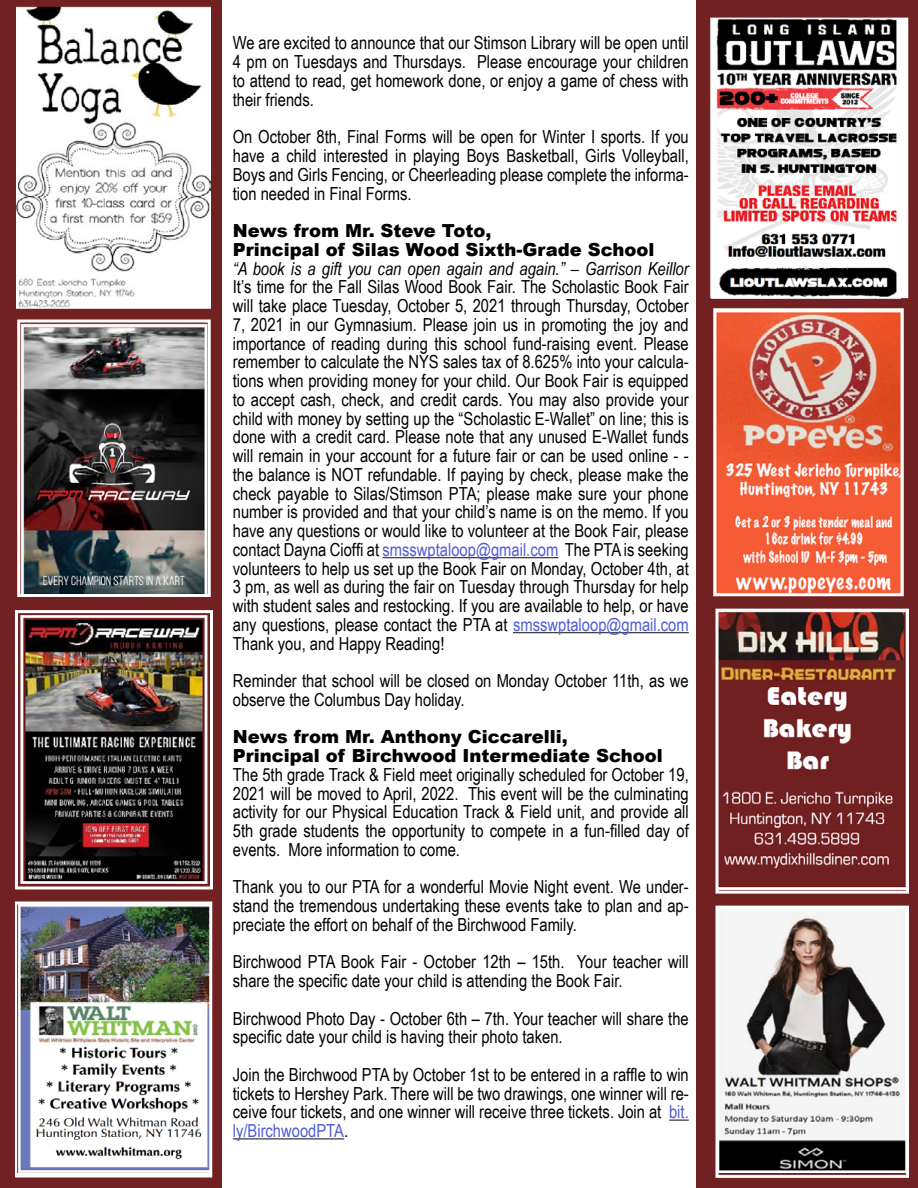
<style>
.page{position:relative;width:918px;height:1188px;background:#712121}
.page>*{position:absolute;margin:0;border:0;box-sizing:border-box;transform-origin:0 0}
.t1{font:18px/18.8px "Arial Narrow";color:#000;text-align:justify}
.t2{font:900 18px/18.8px "Arial";color:#000}
.t3{font:italic 18px "Arial Narrow";color:#000}
.s1{color:#4f5cd6}
</style>
<div class="page">
<div style="left:222px;top:0;width:474px;height:1188px;background:#fff"></div>
<img style="left:20px;top:615px;width:188px;height:269px">
<div style="left:15px;top:610px;width:198px;height:280px;border:3px solid #fff"></div>
<img style="left:21px;top:324px;width:186px;height:269px">
<div style="left:17px;top:320px;width:194px;height:277px;border:3px solid #fff"></div>
<img style="left:720px;top:910px;width:185px;height:263px">
<div style="left:716px;top:906px;width:193px;height:272px;border:3px solid #fff"></div>
<img style="left:720px;top:613px;width:185px;height:276px">
<div style="left:716px;top:609px;width:193px;height:285px;border:3px solid #fff"></div>
<div style="left:710px;top:18px;width:198px;height:280px;background:#fff;border:3px solid #fff"></div>
<img style="left:712px;top:19px;width:189px;height:279px">
<img style="left:717px;top:312px;width:183px;height:280px">
<div style="left:713px;top:308px;width:191px;height:288px;border:3px solid #fff"></div>
<hr style="left:383px;top:557px;width:175px;height:1px;background:#444">
<hr style="left:513px;top:632px;width:176px;height:1px;background:#444">
<hr style="left:669px;top:1119px;width:20px;height:2px;background:#444">
<hr style="left:233px;top:1138px;width:111px;height:2px;background:#444">
<img style="left:16px;top:7px;width:195px;height:301px">
<img style="left:18px;top:906px;width:190px;height:267px">
<div style="left:13px;top:902px;width:199px;height:276px;border:3px solid #fff"></div>
<p class="t1" style="left:233px;top:33px;width:457px">We are excited to announce that our Stimson Library will be open until 4 pm on Tuesdays and Thursdays. Please encourage your children to attend to read, get homework done, or enjoy a game of chess with their friends.</p>
<p class="t1" style="left:233px;top:127px;width:457px">On October 8th, Final Forms will be open for Winter I sports. If you have a child interested in playing Boys Basketball, Girls Volleyball, Boys and Girls Fencing, or Cheerleading please complete the informa&shy;tion needed in Final Forms.</p>
<p class="t2" style="left:233px;top:221px;width:423px">News from Mr. Steve Toto,<br>Principal of Silas Wood Sixth-Grade School</p>
<p class="t3" style="left:233px;top:256px;width:457px">“A book is a gift you can open again and again.” – Garrison Keillor</p>
<p class="t1" style="left:233px;top:277px;width:458px">It’s time for the Fall Silas Wood Book Fair. The Scholastic Book Fair will take place Tuesday, October 5, 2021 through Thursday, October 7, 2021 in our Gymnasium. Please join us in promoting the joy and importance of reading during this school fund-raising event. Please remember to calculate the NYS sales tax of 8.625% into your calcula&shy;tions when providing money for your child. Our Book Fair is equipped to accept cash, check, and credit cards. You may also provide your child with money by setting up the “Scholastic E-Wallet” on line; this is done with a credit card. Please note that any unused E-Wallet funds will remain in your account for a future fair or can be used online - - the balance is NOT refundable. If paying by check, please make the check payable to Silas/Stimson PTA; please make sure your phone number is provided and that your child’s name is on the memo. If you have any questions or would like to volunteer at the Book Fair, please contact Dayna Cioffi at <span class="s1">smsswptaloop@gmail.com</span> The PTA is seeking volunteers to help us set up the Book Fair on Monday, October 4th, at 3 pm, as well as during the fair on Tuesday through Thursday for help with student sales and restocking. If you are available to help, or have any questions, please contact the PTA at <span class="s1">smsswptaloop@gmail.com </span>Thank you, and Happy Reading!</p>
<p class="t1" style="left:233px;top:671px;width:458px">Reminder that school will be closed on Monday October 11th, as we observe the Columbus Day holiday.</p>
<p class="t2" style="left:233px;top:727px;width:432px">News from Mr. Anthony Ciccarelli,<br>Principal of Birchwood Intermediate School</p>
<p class="t1" style="left:233px;top:765px;width:457px">The 5th grade Track &amp; Field meet originally scheduled for October 19, 2021 will be moved to April, 2022. This event will be the culminating activity for our Physical Education Track &amp; Field unit, and provide all 5th grade students the opportunity to compete in a fun-filled day of events. More information to come.</p>
<p class="t1" style="left:233px;top:877px;width:457px">Thank you to our PTA for a wonderful Movie Night event. We under&shy;stand the tremendous undertaking these events take to plan and ap&shy;preciate the effort on behalf of the Birchwood Family.</p>
<p class="t1" style="left:233px;top:952px;width:457px">Birchwood PTA Book Fair - October 12th – 15th. Your teacher will share the specific date your child is attending the Book Fair.</p>
<p class="t1" style="left:233px;top:1008px;width:457px">Birchwood Photo Day - October 6th – 7th. Your teacher will share the specific date your child is having their photo taken.</p>
<p class="t1" style="left:233px;top:1065px;width:458px">Join the Birchwood PTA by October 1st to be entered in a raffle to win tickets to Hershey Park. There will be two drawings, one winner will re&shy;ceive four tickets, and one winner will receive three tickets. Join at <span class="s1">bit. ly/BirchwoodPTA</span>.</p>
</div>
